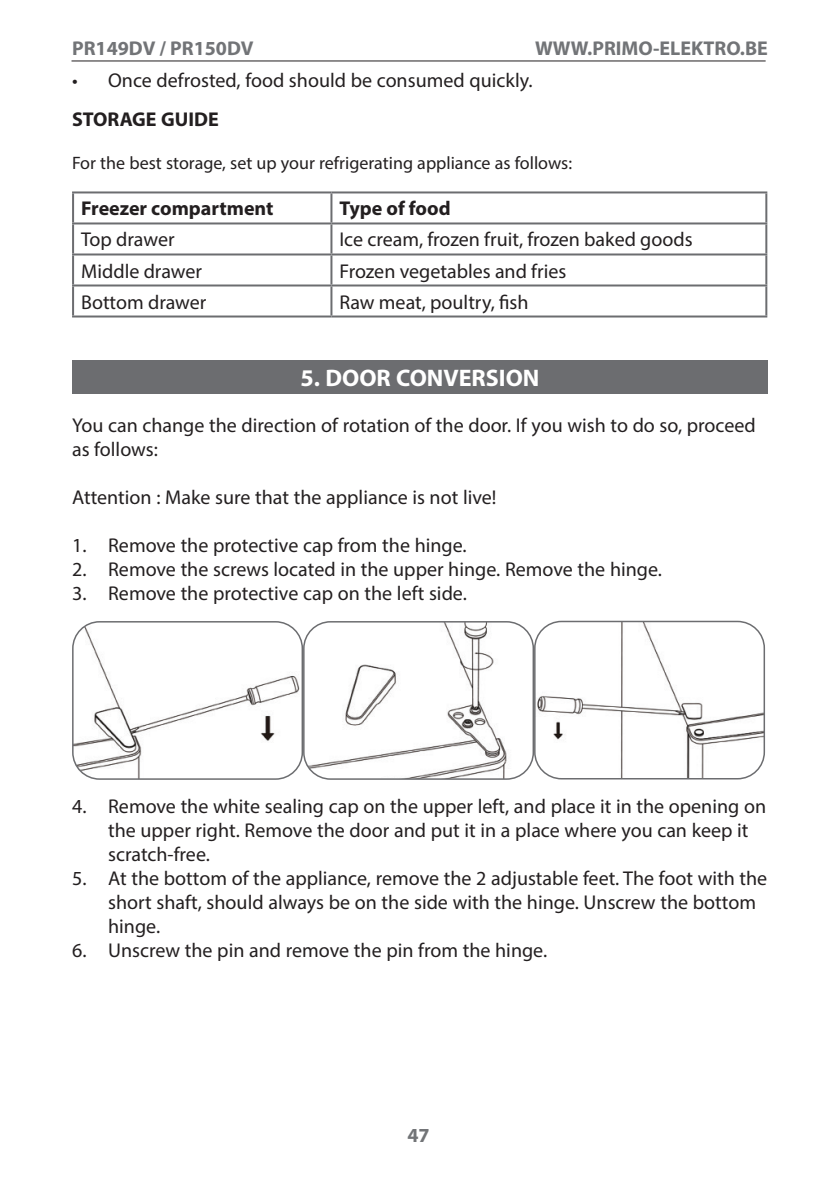
<style>
.page{position:relative;width:840px;height:1191px;background:#fff}
.page>*{position:absolute;margin:0;border:0;box-sizing:border-box;transform-origin:0 0}
.titel{font:700 24px "Myriad Pro";color:#fff}
.standard_text_bookle{font:20px/24px "Myriad Pro";color:#231f20}
.titel-2{font:700 20px "Myriad Pro";color:#231f20}
.t1{font:700 20px "Myriad Pro";color:#727477}
.titel-3{font:18px "Myriad Pro";color:#231f20}
</style>
<div class="page">
<hr style="left:71px;top:60px;width:694px;height:1px;background:#231f20">
<hr style="left:72px;top:191px;width:259px;height:2px;background:#6c6d70">
<hr style="left:72px;top:193px;width:2px;height:29px;background:#6c6d70">
<hr style="left:331px;top:191px;width:435px;height:2px;background:#6c6d70">
<hr style="left:330px;top:193px;width:2px;height:29px;background:#6c6d70">
<hr style="left:764px;top:193px;width:2px;height:29px;background:#6c6d70">
<hr style="left:72px;top:222px;width:259px;height:2px;background:#6c6d70">
<hr style="left:72px;top:224px;width:2px;height:29px;background:#6c6d70">
<hr style="left:331px;top:222px;width:435px;height:2px;background:#6c6d70">
<hr style="left:330px;top:224px;width:2px;height:29px;background:#6c6d70">
<hr style="left:764px;top:224px;width:2px;height:29px;background:#6c6d70">
<hr style="left:72px;top:253px;width:259px;height:2px;background:#6c6d70">
<hr style="left:72px;top:255px;width:2px;height:29px;background:#6c6d70">
<hr style="left:331px;top:253px;width:435px;height:2px;background:#6c6d70">
<hr style="left:330px;top:255px;width:2px;height:29px;background:#6c6d70">
<hr style="left:764px;top:255px;width:2px;height:29px;background:#6c6d70">
<hr style="left:72px;top:284px;width:259px;height:2px;background:#6c6d70">
<hr style="left:72px;top:286px;width:2px;height:29px;background:#6c6d70">
<hr style="left:331px;top:284px;width:435px;height:2px;background:#6c6d70">
<hr style="left:330px;top:286px;width:2px;height:29px;background:#6c6d70">
<hr style="left:764px;top:286px;width:2px;height:29px;background:#6c6d70">
<hr style="left:72px;top:315px;width:259px;height:2px;background:#6c6d70">
<hr style="left:331px;top:315px;width:435px;height:2px;background:#6c6d70">
<div style="left:72px;top:360px;width:695px;height:33px;background:#6c6d70"></div>
<img style="left:75px;top:621px;width:688px;height:158px">
<div style="left:72px;top:621px;width:231px;height:159px;border:2px solid #6c6d70;border-radius:27px"></div>
<div style="left:303px;top:621px;width:230px;height:159px;border:2px solid #6c6d70;border-radius:27px"></div>
<div style="left:533px;top:621px;width:231px;height:158px;border:2px solid #6c6d70;border-radius:27px"></div>
<p class="t1" style="left:72px;top:35px;width:183px">PR149DV / PR150DV</p>
<p class="t1" style="left:534px;top:35px;width:234px">WWW.PRIMO-ELEKTRO.BE</p>
<p class="standard_text_bookle" style="left:72px;top:68px;width:462px">• Once defrosted, food should be consumed quickly.</p>
<p class="titel-2" style="left:72px;top:106px;width:148px">STORAGE GUIDE</p>
<p class="titel-3" style="left:72px;top:152px;width:501px">For the best storage, set up your refrigerating appliance as follows:</p>
<p class="titel-2" style="left:81px;top:196px;width:194px">Freezer compartment</p>
<p class="titel-2" style="left:339px;top:196px;width:113px">Type of food</p>
<p class="standard_text_bookle" style="left:81px;top:227px;width:95px">Top drawer</p>
<p class="standard_text_bookle" style="left:339px;top:227px;width:354px">Ice cream, frozen fruit, frozen baked goods</p>
<p class="standard_text_bookle" style="left:81px;top:258px;width:122px">Middle drawer</p>
<p class="standard_text_bookle" style="left:339px;top:258px;width:228px">Frozen vegetables and fries</p>
<p class="standard_text_bookle" style="left:81px;top:289px;width:127px">Bottom drawer</p>
<p class="standard_text_bookle" style="left:339px;top:289px;width:190px">Raw meat, poultry, fish</p>
<p class="titel" style="left:300px;top:362px;width:240px">5. DOOR CONVERSION</p>
<p class="standard_text_bookle" style="left:72px;top:413px;width:684px">You can change the direction of rotation of the door. If you wish to do so, proceed as follows:</p>
<p class="standard_text_bookle" style="left:72px;top:485px;width:425px">Attention : Make sure that the appliance is not live!</p>
<p class="standard_text_bookle" style="left:72px;top:533px;width:396px">1. Remove the protective cap from the hinge.</p>
<p class="standard_text_bookle" style="left:72px;top:557px;width:591px">2. Remove the screws located in the upper hinge. Remove the hinge.</p>
<p class="standard_text_bookle" style="left:72px;top:581px;width:396px">3. Remove the protective cap on the left side.</p>
<p class="standard_text_bookle" style="left:108px;top:794px;width:659px;text-indent:-36px">4. Remove the white sealing cap on the upper left, and place it in the opening on the upper right. Remove the door and put it in a place where you can keep it scratch-free.</p>
<p class="standard_text_bookle" style="left:108px;top:866px;width:660px;text-indent:-36px">5. At the bottom of the appliance, remove the 2 adjustable feet. The foot with the short shaft, should always be on the side with the hinge. Unscrew the bottom hinge.</p>
<p class="standard_text_bookle" style="left:72px;top:938px;width:476px">6. Unscrew the pin and remove the pin from the hinge.</p>
<p class="t1" style="left:407px;top:1122px;width:24px">47</p>
</div>
